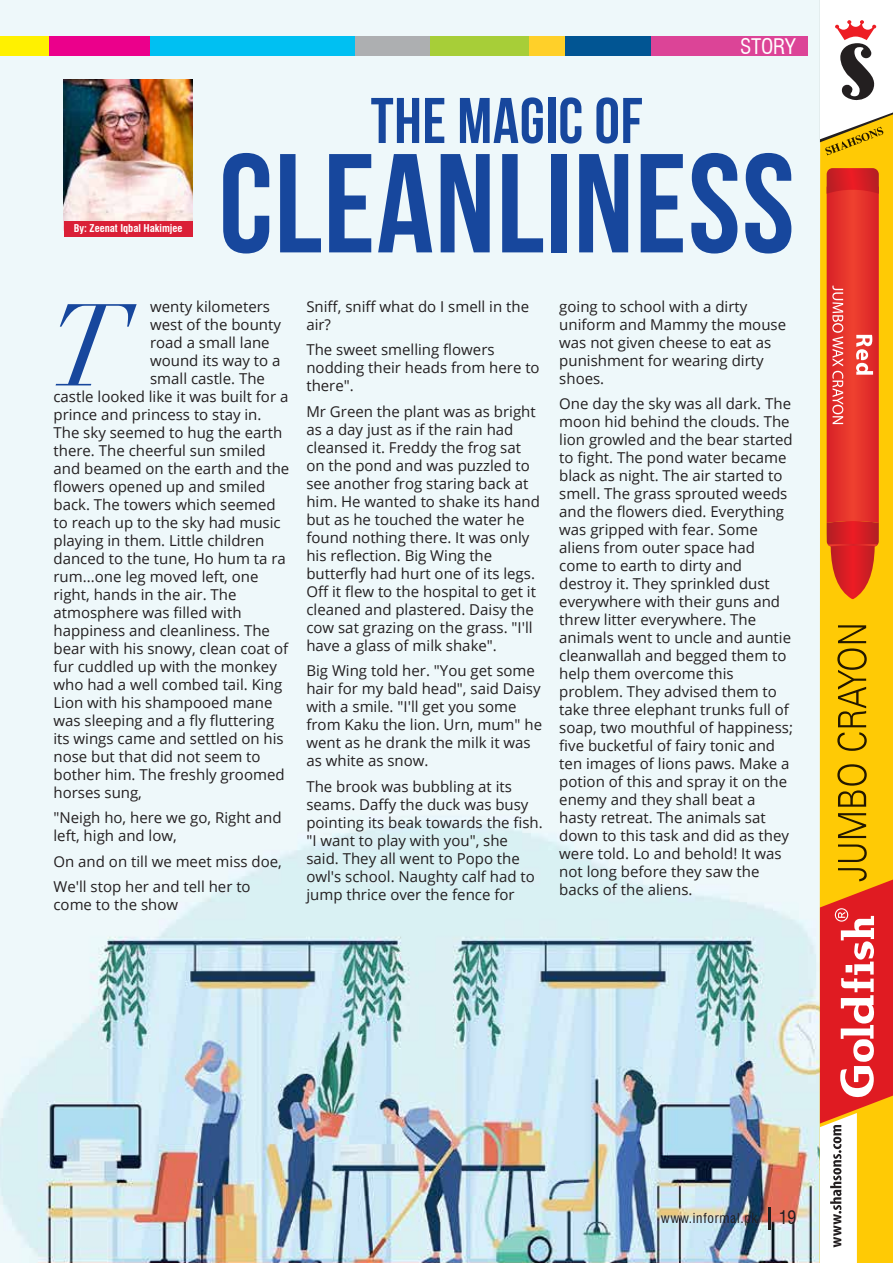
<style>
.page{position:relative;width:893px;height:1263px;background:#fff}
.page>*{position:absolute;margin:0;border:0;box-sizing:border-box;transform-origin:0 0}
.t1{font:700 140.4px "Bebas Neue";letter-spacing:.01em;color:#17479d}
.t2{font:italic 114.15px "Didot LT Std";color:#17479d}
.t3{font:700 64.35px "Bebas Neue";letter-spacing:.01em;color:#17479d}
.t4{font:condensed 21px "Swiss 721 BT";letter-spacing:-.01em;color:#fff}
.t5{font:15px/18px "Open Sans";color:#231f20}
.t6{font:condensed 13.5px "Swiss 721 BT";letter-spacing:.05em;color:#231f20}
.t7{font:700 condensed 10.5px "Swiss 721 BT";color:#fff}
.s1{font-size:18px}
</style>
<div class="page">
<img style="left:0;top:0;width:820px;height:1263px">
<div style="left:820px;top:155px;width:73px;height:713px;background:#ffca05"></div>
<svg style="left:820px;top:20px;width:73px;height:135px"></svg>
<svg style="left:820px;top:868px;width:73px;height:395px"></svg>
<svg style="left:838px;top:844px;width:29px;height:18px"></svg>
<svg style="left:838px;top:813px;width:28px;height:25px"></svg>
<svg style="left:837px;top:764px;width:30px;height:43px"></svg>
<svg style="left:837px;top:625px;width:30px;height:126px;background:#ca9f03"></svg>
<svg style="left:827px;top:168px;width:52px;height:431px;background:#e23c2f"></svg>
<hr style="left:769px;top:1207px;width:2px;height:23px;background:#231f20">
<div style="left:46px;top:36px;width:105px;height:20px;background:#eb008b"></div>
<div style="left:0;top:36px;width:49px;height:20px;background:#fff100"></div>
<div style="left:528px;top:36px;width:65px;height:20px;background:#ffd029"></div>
<div style="left:430px;top:36px;width:98px;height:20px;background:#a7ce38"></div>
<div style="left:355px;top:36px;width:75px;height:20px;background:#adafb1"></div>
<div style="left:151px;top:36px;width:204px;height:20px;background:#00c0f2"></div>
<div style="left:565px;top:36px;width:127px;height:20px;background:#015593"></div>
<div style="left:651px;top:36px;width:156px;height:20px;background:#dc4497"></div>
<img style="left:64px;top:80px;width:129px;height:141px">
<div style="left:64px;top:221px;width:129px;height:15px;background:#da2037"></div>
<p class="t7" style="left:74px;top:222px;width:110px">By: Zeenat Iqbal Hakimjee</p>
<h3 class="t4" style="left:740px;top:34px;width:57px">STORY</h3>
<h3 class="t3" style="left:371px;top:85px;width:274px">THE MAGIC OF</h3>
<h1 class="t1" style="left:219px;top:127px;width:577px">CLEANLINESS</h1>
<p class="t5" style="left:150px;top:297px;width:121px">wenty kilometers</p>
<p class="t5" style="left:150px;top:315px;width:132px">west of the bounty</p>
<p class="t5" style="left:150px;top:333px;width:121px">road a small lane</p>
<p class="t5" style="left:150px;top:351px;width:132px">wound its way to a</p>
<p class="t5" style="left:150px;top:369px;width:116px">small castle. The</p>
<p class="t5" style="left:53px;top:387px;width:236px">castle looked like it was built for a</p>
<p class="t5" style="left:53px;top:405px;width:210px">prince and princess to stay in.</p>
<p class="t5" style="left:53px;top:423px;width:230px">The sky seemed to hug the earth</p>
<p class="t5" style="left:53px;top:441px;width:214px">there. The cheerful sun smiled</p>
<p class="t5" style="left:53px;top:459px;width:237px">and beamed on the earth and the</p>
<p class="t5" style="left:53px;top:477px;width:213px">flowers opened up and smiled</p>
<p class="t5" style="left:53px;top:495px;width:224px">back. The towers which seemed</p>
<p class="t5" style="left:53px;top:513px;width:229px">to reach up to the sky had music</p>
<p class="t5" style="left:53px;top:531px;width:212px">playing in them. Little children</p>
<p class="t5" style="left:53px;top:549px;width:234px">danced to the tune, Ho hum ta ra</p>
<p class="t5" style="left:53px;top:567px;width:207px">rum...one leg moved left, one</p>
<p class="t5" style="left:53px;top:585px;width:185px">right, hands in the air. The</p>
<p class="t5" style="left:53px;top:603px;width:190px">atmosphere was filled with</p>
<p class="t5" style="left:53px;top:621px;width:218px">happiness and cleanliness. The</p>
<p class="t5" style="left:53px;top:639px;width:236px">bear with his snowy, clean coat of</p>
<p class="t5" style="left:53px;top:657px;width:225px">fur cuddled up with the monkey</p>
<p class="t5" style="left:53px;top:675px;width:230px">who had a well combed tail. King</p>
<p class="t5" style="left:53px;top:693px;width:221px">Lion with his shampooed mane</p>
<p class="t5" style="left:53px;top:711px;width:222px">was sleeping and a fly fluttering</p>
<p class="t5" style="left:53px;top:729px;width:232px">its wings came and settled on his</p>
<p class="t5" style="left:53px;top:747px;width:209px">nose but that did not seem to</p>
<p class="t5" style="left:53px;top:765px;width:233px">bother him. The freshly groomed</p>
<p class="t5" style="left:53px;top:783px;width:90px">horses sung,</p>
<p class="t5" style="left:53px;top:808px;width:230px">"Neigh ho, here we go, Right and left, high and low,</p>
<p class="t5" style="left:53px;top:848px;width:230px;line-height:25.5px">On and on till we meet miss doe,<br>We'll stop her and tell her to</p>
<p class="t5" style="left:53px;top:895px;width:126px">come to the show</p>
<h2 class="t2" style="left:49px;top:278px;width:80px">T</h2>
<p class="t5" style="left:306px;top:297px;width:224px">Sniff, sniff what do I smell in the air?</p>
<p class="t5" style="left:306px;top:340px;width:235px">The sweet smelling flowers nodding their heads from here to there".</p>
<p class="t5" style="left:306px;top:402px;width:235px">Mr Green the plant was as bright as a day just as if the rain had cleansed it. Freddy the frog sat on the pond and was puzzled to see another frog staring back at him. He wanted to shake its hand but as he touched the water he found nothing there. It was only his reflection. Big Wing the butterfly had hurt one of its legs.<br>Off it flew to the hospital to get it cleaned and plastered. Daisy the cow sat grazing on the grass. "I'll have a glass of milk shake".</p>
<p class="t5" style="left:306px;top:661px;width:237px">Big Wing told her. "You get some hair for my bald head", said Daisy with a smile. "I'll get you some from Kaku the lion. Urn, mum" he went as he drank the milk it was as white as snow.</p>
<p class="t5" style="left:306px;top:777px;width:238px">The brook was bubbling at its seams. Daffy the duck was busy pointing its beak towards the fish. "I want to play with you", she said. They all went to Popo the owl's school. Naughty calf had to jump thrice over the fence for</p>
<p class="t5" style="left:559px;top:297px;width:228px">going to school with a dirty uniform and Mammy the mouse was not given cheese to eat as punishment for wearing dirty shoes.</p>
<p class="t5" style="left:559px;top:394px;width:235px">One day the sky was all dark. The moon hid behind the clouds. The lion growled and the bear started to fight. The pond water became black as night. The air started to smell. The grass sprouted weeds and the flowers died. Everything was gripped with fear. Some aliens from outer space had come to earth to dirty and destroy it. They sprinkled dust everywhere with their guns and threw litter everywhere. The animals went to uncle and auntie cleanwallah and begged them to help them overcome this problem. They advised them to take three elephant trunks full of soap, two mouthful of happiness; five bucketful of fairy tonic and ten images of lions paws. Make a potion of this and spray it on the enemy and they shall beat a hasty retreat. The animals sat down to this task and did as they were told. Lo and behold! It was not long before they saw the backs of the aliens.</p>
<p class="t6" style="left:661px;top:1210px;width:137px">www.informal.pk <span class="s1">19</span></p>
</div>
